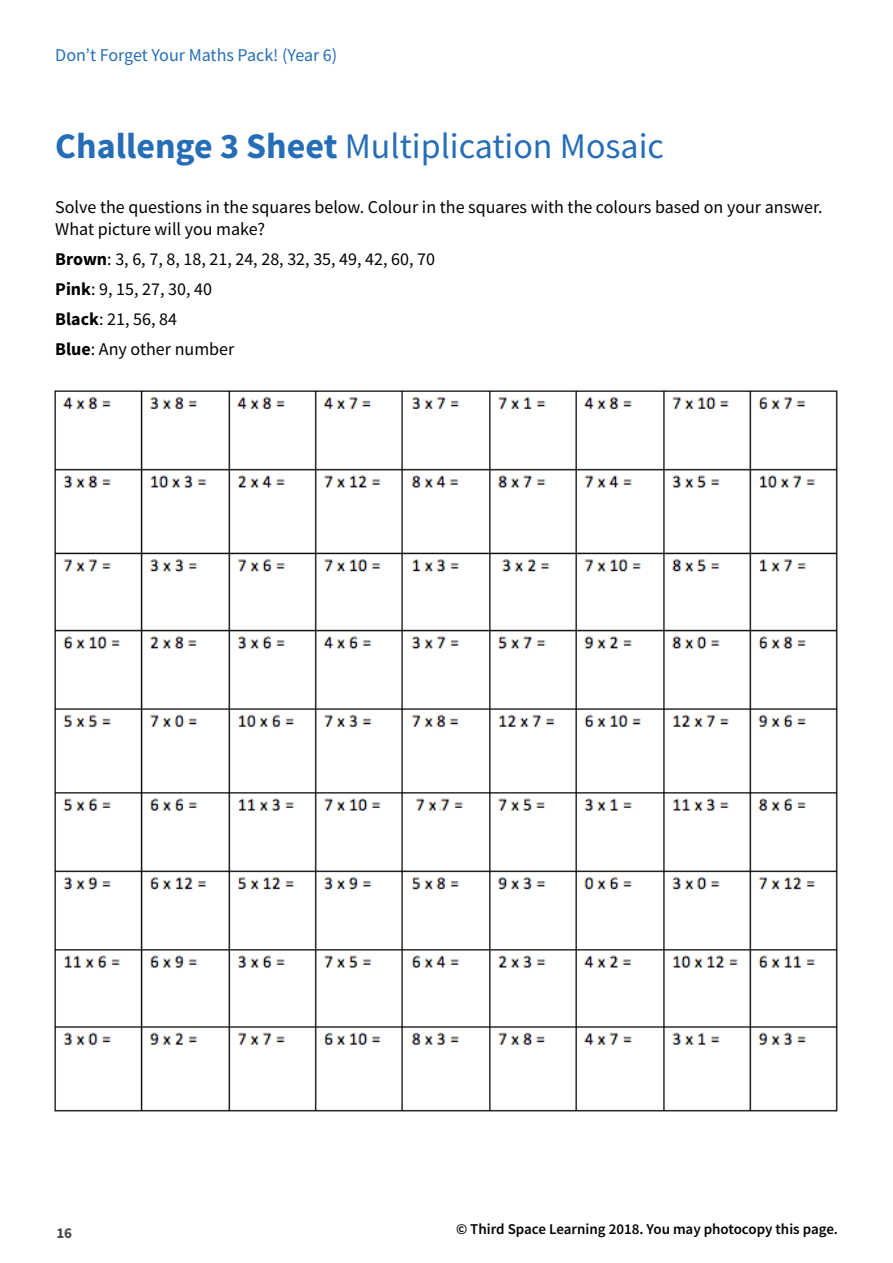
<style>
.page{position:relative;width:893px;height:1263px;background:#fff}
.page>*{position:absolute;margin:0;border:0;box-sizing:border-box;transform-origin:0 0}
.t1{font:36px "Source Sans Pro";color:#256eb7}
.t2{font:18px/30.2px "Source Sans Pro";color:#000}
.t3{font:18px "Source Sans Pro";color:#256eb7}
.t4{font:600 15px "Source Sans Pro";color:#000}
.t5{font:700 15px "Source Sans Pro";color:#444749}
.s1{font-weight:700}
</style>
<div class="page">
<img style="left:54px;top:390px;width:784px;height:722px">
<p class="t3" style="left:55px;top:44px;width:284px">Don’t Forget Your Maths Pack! (Year 6)</p>
<h1 class="t1" style="left:55px;top:123px;width:610px"><span class="s1">Challenge 3 Sheet</span> Multiplication Mosaic</h1>
<p class="t2" style="left:55px;top:196px;width:769px;line-height:21.6px">Solve the questions in the squares below. Colour in the squares with the colours based on your answer.<br>What picture will you make?</p>
<p class="t2" style="left:55px;top:244px;width:381px"><span class="s1">Brown</span>: 3, 6, 7, 8, 18, 21, 24, 28, 32, 35, 49, 42, 60, 70<br><span class="s1">Pink</span>: 9, 15, 27, 30, 40<br><span class="s1">Black</span>: 21, 56, 84<br><span class="s1">Blue</span>: Any other number</p>
<p class="t5" style="left:56px;top:1222px;width:17px">16</p>
<p class="t4" style="left:456px;top:1219px;width:383px">© Third Space Learning 2018. You may photocopy this page.</p>
</div>
